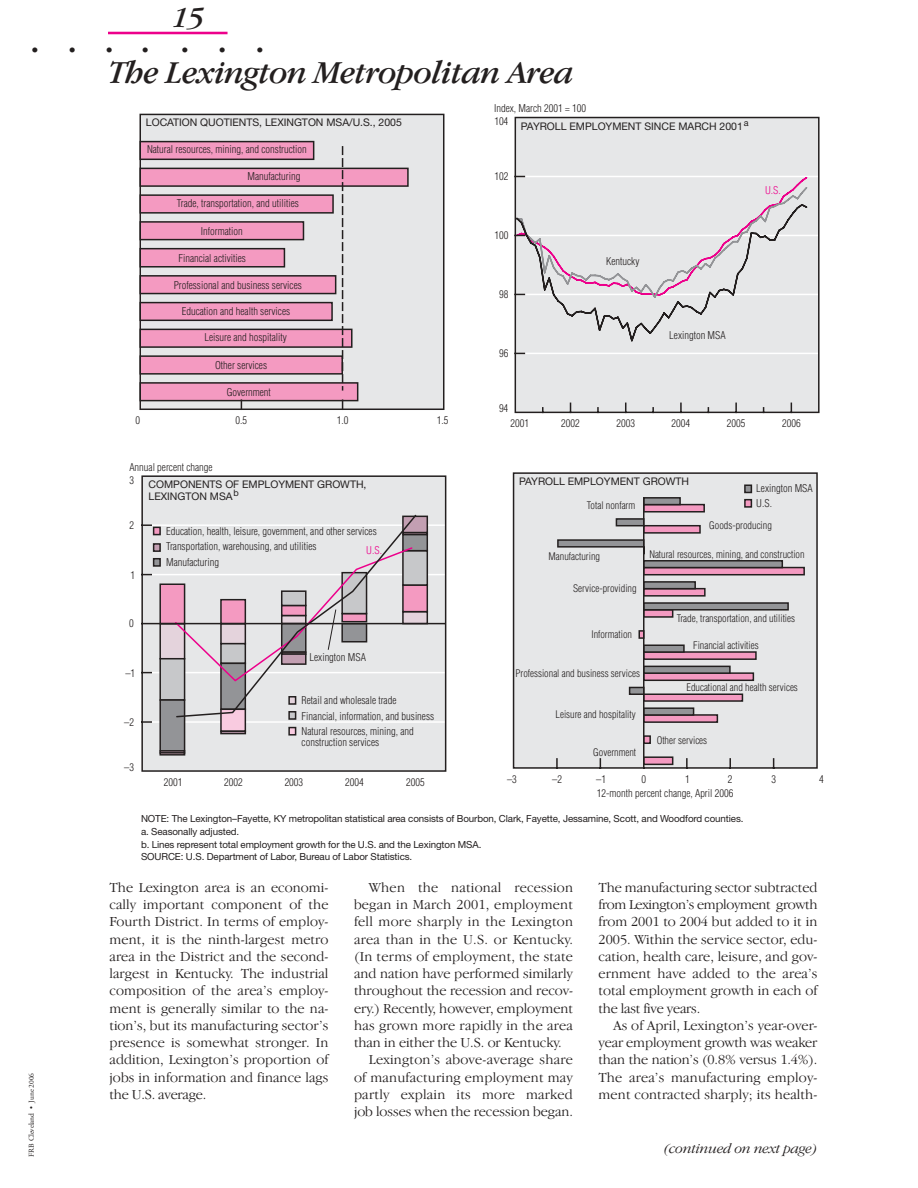
<style>
.page{position:relative;width:918px;height:1188px;background:#fff}
.page>*{position:absolute;margin:0;border:0;box-sizing:border-box;transform-origin:0 0}
.t1{font:italic 33px "Garamond IT Cby BT";letter-spacing:-.02em;color:#231f1f}
.t2{font:italic 30px "Garamond IT Cby BT";color:#231f1f}
.t3{font:18px "Adobe Garamond";color:#231f1f}
.t4{font:300 14.25px/17.2px "Garamond IT Cby BT";letter-spacing:.01em;color:#231f1f;text-align:justify}
.t5{font:italic 300 14.25px "Garamond IT Cby BT";letter-spacing:-.01em;color:#231f1f}
.t6{font:300 condensed 10.5px/11.4px "Helvetica";color:#231f1f}
.t7{font:10.5px/11.4px "Helvetica Neue";color:#231f1f}
.t8{font:300 condensed 10.5px "Helvetica";color:#ed008b}
.t9{font:300 condensed 10.2px "Helvetica";color:#231f1f}
.t10{font:9.75px/12.8px "Helvetica Neue";letter-spacing:-.01em;color:#231f1f}
.t11{font:7.5px "Adobe Garamond";letter-spacing:-.005em;color:#231f1f}
</style>
<div class="page">
<hr style="left:108px;top:32px;width:120px;height:2px;background:#ed008b">
<svg style="left:514px;top:116px;width:306px;height:298px;background:#dededf"></svg>
<svg style="left:515px;top:176px;width:294px;height:167px;background:#dcdadd"></svg>
<svg style="left:141px;top:475px;width:306px;height:297px;background:#d7d5d7"></svg>
<svg style="left:174px;top:546px;width:240px;height:137px;background:#d4ccd1"></svg>
<svg style="left:512px;top:472px;width:306px;height:297px;background:#d6d2d5"></svg>
<div style="left:140px;top:114px;width:304px;height:295px;background:#e6e7e8"></div>
<div style="left:140px;top:382px;width:218px;height:19px;background:#f49ac1;border:2px solid #231f1f"></div>
<div style="left:140px;top:355px;width:203px;height:20px;background:#f49ac1;border:2px solid #231f1f"></div>
<div style="left:140px;top:329px;width:213px;height:19px;background:#f49ac1;border:2px solid #231f1f"></div>
<div style="left:140px;top:302px;width:193px;height:19px;background:#f49ac1;border:2px solid #231f1f"></div>
<div style="left:140px;top:275px;width:196px;height:19px;background:#f49ac1;border:2px solid #231f1f"></div>
<div style="left:140px;top:248px;width:145px;height:20px;background:#f49ac1;border:2px solid #231f1f"></div>
<div style="left:140px;top:221px;width:164px;height:19px;background:#f49ac1;border:2px solid #231f1f"></div>
<div style="left:140px;top:194px;width:194px;height:20px;background:#f49ac1;border:2px solid #231f1f"></div>
<div style="left:140px;top:168px;width:269px;height:19px;background:#f49ac1;border:2px solid #231f1f"></div>
<div style="left:140px;top:141px;width:174px;height:19px;background:#f49ac1;border:2px solid #231f1f"></div>
<div style="left:140px;top:114px;width:304px;height:296px;border:2px solid #231f1f"></div>
<svg style="left:342px;top:147px;width:1px;height:243px"></svg>
<h2 class="t2" style="left:172px;top:6px;width:34px">15</h2>
<p class="t3" style="left:32px;top:43px;width:46px">• •</p>
<p class="t3" style="left:106px;top:43px;width:44px">• •</p>
<p class="t3" style="left:181px;top:43px;width:46px">• •</p>
<p class="t3" style="left:256px;top:43px;width:8px">•</p>
<h1 class="t1" style="left:109px;top:60px;width:467px">The Lexington Metropolitan Area</h1>
<p class="t11" style="left:28px;top:1156px;width:85px;rotate:-90deg">FRB Cleveland • June 2006</p>
<p class="t7" style="left:146px;top:118px;width:258px">LOCATION QUOTIENTS, LEXINGTON MSA/U.S., 2005</p>
<p class="t6" style="left:147px;top:145px;width:161px">Natural resources, mining, and construction</p>
<p class="t6" style="left:248px;top:172px;width:54px">Manufacturing</p>
<p class="t6" style="left:177px;top:198px;width:123px">Trade, transportation, and utilities</p>
<p class="t6" style="left:201px;top:226px;width:43px">Information</p>
<p class="t6" style="left:178px;top:253px;width:69px">Financial activities</p>
<p class="t6" style="left:174px;top:280px;width:130px">Professional and business services</p>
<p class="t6" style="left:182px;top:307px;width:110px">Education and health services</p>
<p class="t6" style="left:204px;top:333px;width:84px">Leisure and hospitality</p>
<p class="t6" style="left:215px;top:360px;width:53px">Other services</p>
<p class="t6" style="left:227px;top:387px;width:46px">Government</p>
<p class="t6" style="left:136px;top:416px;width:6px">0</p>
<p class="t6" style="left:236px;top:416px;width:13px">0.5</p>
<p class="t6" style="left:337px;top:416px;width:13px">1.0</p>
<p class="t6" style="left:437px;top:416px;width:13px">1.5</p>
<p class="t6" style="left:129px;top:462px;width:85px">Annual percent change</p>
<p class="t6" style="left:129px;top:475px;width:6px">3</p>
<p class="t6" style="left:129px;top:520px;width:6px">2</p>
<p class="t6" style="left:131px;top:570px;width:6px">1</p>
<p class="t7" style="left:149px;top:480px;width:219px">COMPONENTS OF EMPLOYMENT GROWTH,<br>LEXINGTON MSA<sup>b</sup></p>
<p class="t6" style="left:166px;top:526px;width:212px">Education, health, leisure, government, and other services</p>
<p class="t6" style="left:166px;top:542px;width:152px">Transportation, warehousing, and utilities</p>
<p class="t6" style="left:166px;top:558px;width:54px">Manufacturing</p>
<p class="t8" style="left:366px;top:546px;width:17px">U.S.</p>
<p class="t6" style="left:129px;top:619px;width:6px">0</p>
<p class="t6" style="left:125px;top:668px;width:11px">–1</p>
<p class="t6" style="left:124px;top:717px;width:11px">–2</p>
<p class="t6" style="left:124px;top:762px;width:11px">–3</p>
<p class="t6" style="left:310px;top:652px;width:58px">Lexington MSA</p>
<p class="t6" style="left:302px;top:693px;width:134px;line-height:15.8px">Retail and wholesale trade<br>Financial, information, and business</p>
<p class="t6" style="left:302px;top:726px;width:114px">Natural resources, mining, and construction services</p>
<p class="t6" style="left:164px;top:777px;width:20px">2001</p>
<p class="t6" style="left:224px;top:777px;width:20px">2002</p>
<p class="t6" style="left:285px;top:777px;width:20px">2003</p>
<p class="t6" style="left:345px;top:777px;width:20px">2004</p>
<p class="t6" style="left:406px;top:777px;width:20px">2005</p>
<p class="t6" style="left:494px;top:104px;width:93px">Index, March 2001 = 100</p>
<p class="t6" style="left:494px;top:117px;width:15px">104</p>
<p class="t7" style="left:521px;top:121px;width:229px">PAYROLL EMPLOYMENT SINCE MARCH 2001<sup>a</sup></p>
<p class="t6" style="left:495px;top:172px;width:15px">102</p>
<p class="t6" style="left:494px;top:231px;width:15px">100</p>
<p class="t6" style="left:499px;top:290px;width:11px">98</p>
<p class="t6" style="left:499px;top:349px;width:11px">96</p>
<p class="t6" style="left:606px;top:256px;width:35px">Kentucky</p>
<p class="t6" style="left:669px;top:330px;width:58px">Lexington MSA</p>
<p class="t8" style="left:765px;top:186px;width:17px">U.S.</p>
<p class="t6" style="left:499px;top:404px;width:11px">94</p>
<p class="t6" style="left:511px;top:419px;width:20px">2001</p>
<p class="t6" style="left:561px;top:419px;width:20px">2002</p>
<p class="t6" style="left:616px;top:419px;width:20px">2003</p>
<p class="t6" style="left:672px;top:419px;width:20px">2004</p>
<p class="t6" style="left:727px;top:419px;width:20px">2005</p>
<p class="t6" style="left:782px;top:419px;width:20px">2006</p>
<p class="t7" style="left:519px;top:477px;width:171px">PAYROLL EMPLOYMENT GROWTH</p>
<p class="t6" style="left:756px;top:483px;width:58px">Lexington MSA</p>
<p class="t9" style="left:587px;top:501px;width:50px">Total nonfarm</p>
<p class="t6" style="left:756px;top:499px;width:17px">U.S.</p>
<p class="t9" style="left:709px;top:521px;width:64px">Goods-producing</p>
<p class="t9" style="left:549px;top:553px;width:53px">Manufacturing</p>
<p class="t9" style="left:649px;top:550px;width:157px">Natural resources, mining, and construction</p>
<p class="t9" style="left:573px;top:584px;width:65px">Service-providing</p>
<p class="t9" style="left:591px;top:631px;width:42px">Information</p>
<p class="t9" style="left:693px;top:642px;width:67px">Financial activities</p>
<p class="t9" style="left:515px;top:670px;width:126px">Professional and business services</p>
<p class="t9" style="left:686px;top:683px;width:113px">Educational and health services</p>
<p class="t9" style="left:556px;top:711px;width:82px">Leisure and hospitality</p>
<p class="t9" style="left:657px;top:736px;width:52px">Other services</p>
<p class="t9" style="left:593px;top:748px;width:44px">Government</p>
<p class="t9" style="left:677px;top:615px;width:120px">Trade, transportation, and utilities</p>
<p class="t6" style="left:507px;top:774px;width:11px">–3</p>
<p class="t6" style="left:552px;top:774px;width:11px">–2</p>
<p class="t6" style="left:596px;top:774px;width:11px">–1</p>
<p class="t6" style="left:641px;top:774px;width:6px">0</p>
<p class="t6" style="left:685px;top:774px;width:6px">1</p>
<p class="t6" style="left:728px;top:774px;width:6px">2</p>
<p class="t6" style="left:771px;top:774px;width:6px">3</p>
<p class="t6" style="left:819px;top:774px;width:6px">4</p>
<p class="t6" style="left:597px;top:788px;width:138px">12-month percent change, April 2006</p>
<p class="t10" style="left:141px;top:813px;width:604px">NOTE: The Lexington–Fayette, KY metropolitan statistical area consists of Bourbon, Clark, Fayette, Jessamine, Scott, and Woodford counties. a. Seasonally adjusted.<br>b. Lines represent total employment growth for the U.S. and the Lexington MSA.<br>SOURCE: U.S. Department of Labor, Bureau of Labor Statistics.</p>
<p class="t4" style="left:110px;top:880px;width:221px">The Lexington area is an economi&shy;cally important component of the Fourth District. In terms of employ&shy;ment, it is the ninth-largest metro area in the District and the second&shy;largest in Kentucky. The industrial composition of the area’s employ&shy;ment is generally similar to the na&shy;tion’s, but its manufacturing sector’s presence is somewhat stronger. In addition, Lexington’s proportion of jobs in information and finance lags the U.S. average.</p>
<p class="t4" style="left:369px;top:880px;width:206px">When the national recession</p>
<p class="t4" style="left:599px;top:880px;width:221px">The manufacturing sector subtracted from Lexington’s employment growth from 2001 to 2004 but added to it in 2005. Within the service sector, edu&shy;cation, health care, leisure, and gov&shy;ernment have added to the area’s total employment growth in each of the last five years.</p>
<p class="t4" style="left:599px;top:1018px;width:221px;text-indent:15px">As of April, Lexington’s year-over&shy;year employment growth was weaker than the nation’s (0.8% versus 1.4%).<br>The area’s manufacturing employ&shy;ment contracted sharply; its health-</p>
<p class="t4" style="left:354px;top:897px;width:220px">began in March 2001, employment</p>
<p class="t4" style="left:354px;top:914px;width:221px">fell more sharply in the Lexington</p>
<p class="t4" style="left:354px;top:932px;width:221px">area than in the U.S. or Kentucky.</p>
<p class="t4" style="left:354px;top:949px;width:221px">(In terms of employment, the state</p>
<p class="t4" style="left:354px;top:966px;width:221px">and nation have performed similarly</p>
<p class="t4" style="left:354px;top:983px;width:221px">throughout the recession and recov-</p>
<p class="t4" style="left:354px;top:1001px;width:220px">ery.) Recently, however, employment</p>
<p class="t4" style="left:354px;top:1018px;width:220px">has grown more rapidly in the area</p>
<p class="t4" style="left:354px;top:1035px;width:209px">than in either the U.S. or Kentucky.</p>
<p class="t4" style="left:369px;top:1052px;width:206px">Lexington’s above-average share</p>
<p class="t4" style="left:354px;top:1070px;width:221px">of manufacturing employment may</p>
<p class="t4" style="left:354px;top:1087px;width:220px">partly explain its more marked</p>
<p class="t4" style="left:354px;top:1104px;width:220px">job losses when the recession began.</p>
<p class="t5" style="left:664px;top:1143px;width:155px">(continued on next page)</p>
</div>
